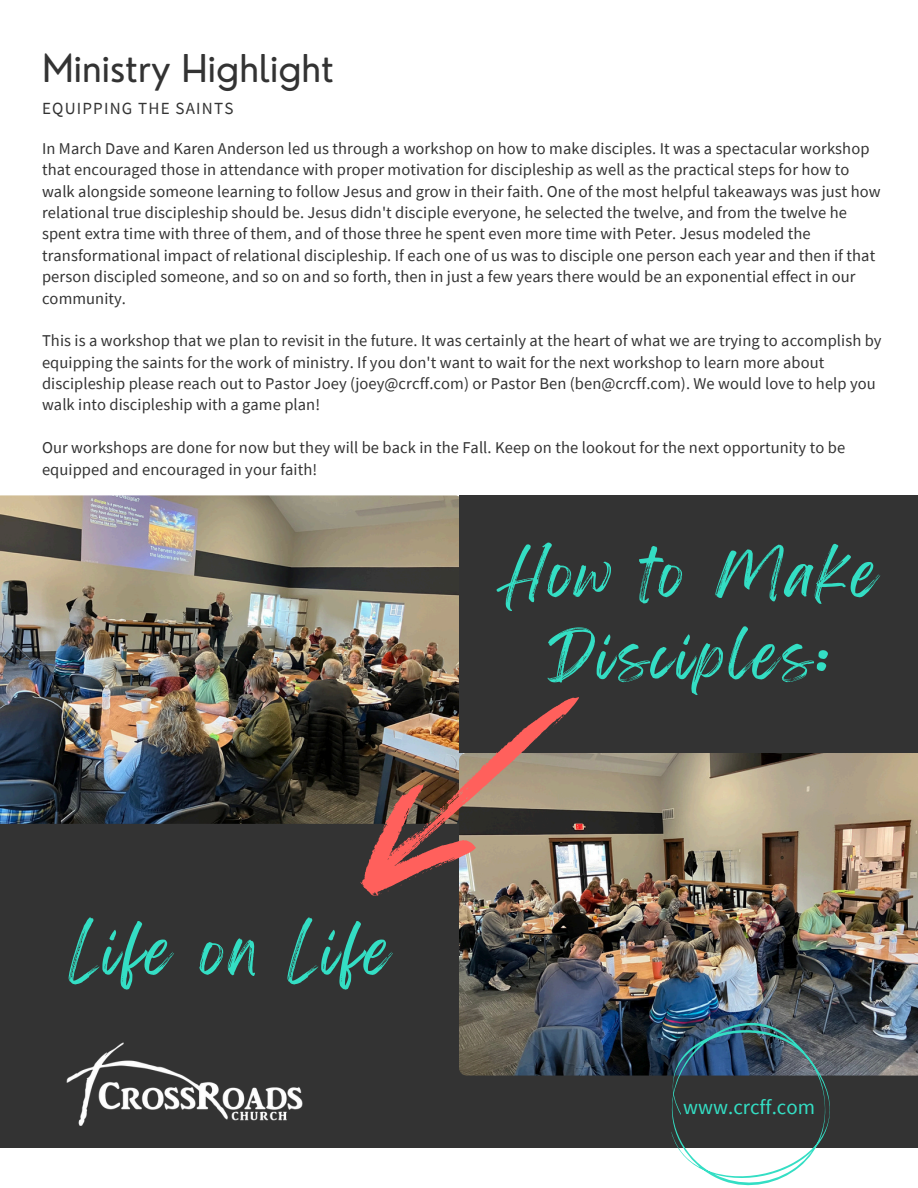
<style>
.page{position:relative;width:918px;height:1188px;background:#fff}
.page>*{position:absolute;margin:0;border:0;box-sizing:border-box;transform-origin:0 0}
.t1{font:55.5px/82.2px "Feeling Passionate";letter-spacing:.07em;color:#34dec4;text-align:center}
.t2{font:37.35px "Nourd";color:#333}
.t3{font:20.85px "Source Sans Pro";color:#34dec4}
.t4{font:16.95px "Source Sans Pro";letter-spacing:.07em;color:#333}
.t5{font:16.5px/21.3px "Source Sans Pro";letter-spacing:.005em;color:#333}
</style>
<div class="page">
<div style="left:0;top:809px;width:918px;height:339px;background:#333"></div>
<img style="left:66px;top:1042px;width:237px;height:84px">
<img style="left:0;top:495px;width:459px;height:329px">
<img style="left:459px;top:753px;width:459px;height:322px">
<svg style="left:666px;top:1014px;width:170px;height:172px"></svg>
<div style="left:459px;top:495px;width:459px;height:258px;background:#333"></div>
<img style="left:335px;top:664px;width:274px;height:257px">
<svg style="left:383px;top:824px;width:4px;height:4px"></svg>
<svg style="left:467px;top:773px;width:9px;height:8px"></svg>
<svg style="left:409px;top:876px;width:7px;height:4px"></svg>
<svg style="left:553px;top:715px;width:11px;height:12px"></svg>
<svg style="left:422px;top:861px;width:25px;height:13px"></svg>
<svg style="left:400px;top:804px;width:46px;height:40px"></svg>
<svg style="left:374px;top:892px;width:8px;height:2px"></svg>
<p class="t2" style="left:42px;top:45px;width:293px">Ministry Highlight</p>
<p class="t4" style="left:42px;top:97px;width:193px">EQUIPPING THE SAINTS</p>
<p class="t5" style="left:42px;top:137px;width:840px">In March Dave and Karen Anderson led us through a workshop on how to make disciples. It was a spectacular workshop that encouraged those in attendance with proper motivation for discipleship as well as the practical steps for how to walk alongside someone learning to follow Jesus and grow in their faith. One of the most helpful takeaways was just how relational true discipleship should be. Jesus didn't disciple everyone, he selected the twelve, and from the twelve he spent extra time with three of them, and of those three he spent even more time with Peter. Jesus modeled the transformational impact of relational discipleship. If each one of us was to disciple one person each year and then if that person discipled someone, and so on and so forth, then in just a few years there would be an exponential effect in our community.</p>
<p class="t5" style="left:42px;top:330px;width:841px">This is a workshop that we plan to revisit in the future. It was certainly at the heart of what we are trying to accomplish by equipping the saints for the work of ministry. If you don't want to wait for the next workshop to learn more about discipleship please reach out to Pastor Joey (joey@crcff.com) or Pastor Ben (ben@crcff.com). We would love to help you walk into discipleship with a game plan!</p>
<h1 class="t5" style="left:42px;top:437px;width:805px">Our workshops are done for now but they will be back in the Fall. Keep on the lookout for the next opportunity to be equipped and encouraged in your faith!</h1>
<h1 class="t1" style="left:69px;top:912px;width:323px">Life on Life</h1>
<p class="t1" style="left:497px;top:535px;width:381px">How to Make<br>Disciples:</p>
<p class="t3" style="left:683px;top:1094px;width:133px">www.crcff.com</p>
</div>
